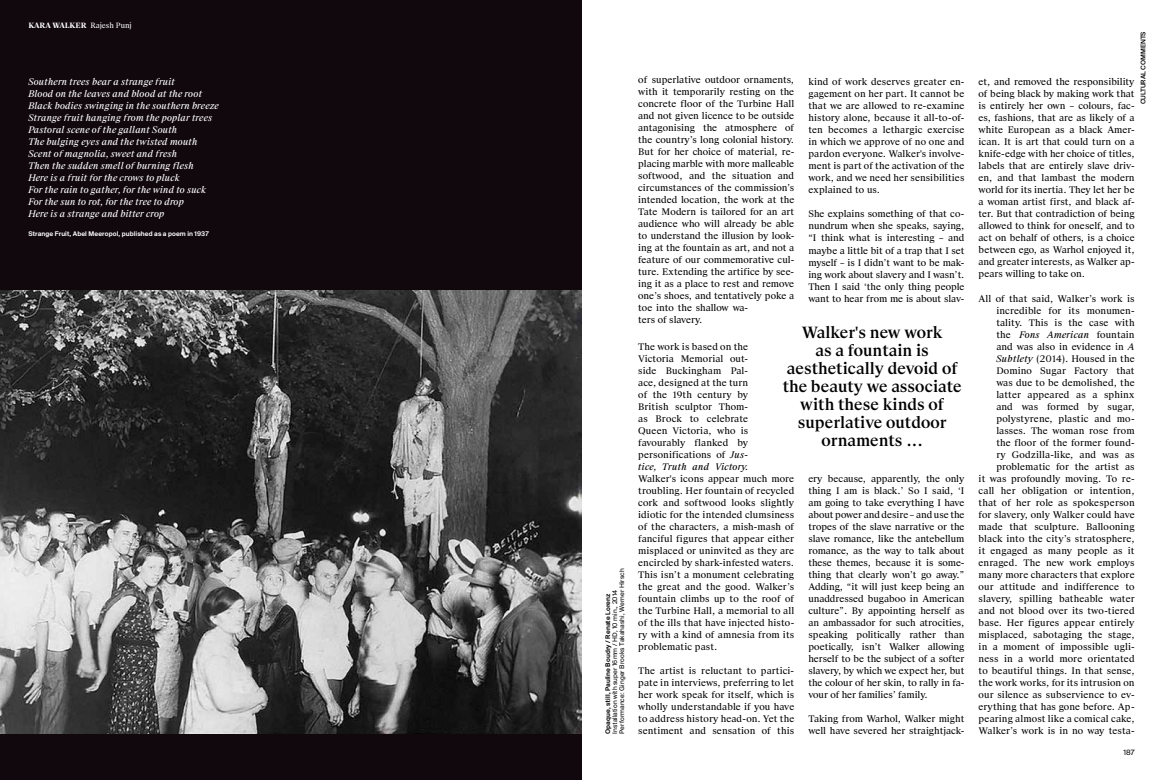
<style>
.page{position:relative;width:1163px;height:780px;background:#fff}
.page>*{position:absolute;margin:0;border:0;box-sizing:border-box;transform-origin:0 0}
.t1{font:500 17px/18px "Suisse BP Serif";color:#000;text-align:center}
.t2{font:10px/12px "Suisse BP Serif";letter-spacing:.01em;color:#000;text-align:justify}
.t3{font:italic 10px/12px "Suisse BP Serif";color:#fff}
.t4{font:700 8px "Suisse BP Serif";color:#fff}
.t5{font:8px "Suisse BP Intl";color:#000}
.t6{font:7px/7px "Suisse BP Intl";letter-spacing:.015em;color:#000}
.t7{font:7px "Suisse BP Intl Antique";letter-spacing:.015em;color:#fff}
.t8{font:7px "Suisse BP Intl Antique";letter-spacing:.015em;color:#000}
.t9{font:500 7px "Suisse BP Intl";color:#000}
.s1{font-weight:400}
.s2{font-style:italic}
</style>
<div class="page">
<div style="left:0;top:0;width:581px;height:780px;background:#11080d"></div>
<img style="left:0;top:290px;width:581px;height:443px">
<p class="t4" style="left:28px;top:21px;width:105px">KARA WALKER <span class="s1">Rajesh Punj</span></p>
<p class="t3" style="left:28px;top:76px;width:192px">Southern trees bear a strange fruit<br>Blood on the leaves and blood at the root Black bodies swinging in the southern breeze Strange fruit hanging from the poplar trees Pastoral scene of the gallant South<br>The bulging eyes and the twisted mouth Scent of magnolia, sweet and fresh<br>Then the sudden smell of burning flesh<br>Here is a fruit for the crows to pluck<br>For the rain to gather, for the wind to suck For the sun to rot, for the tree to drop<br>Here is a strange and bitter crop</p>
<p class="t7" style="left:28px;top:230px;width:182px">Strange Fruit, Abel Meeropol, published as a poem in 1937</p>
<p class="t6" style="left:611px;top:733px;width:167px;rotate:-90deg">Installation with super 16mm / HD, 10 min., 2014<br>Performance: Ginger Brooks Takahashi, Werner Hirsch</p>
<p class="t8" style="left:603px;top:733px;width:142px;rotate:-90deg">Opaque, still, Pauline Boudry / Renate Lorenz</p>
<p class="t2" style="left:638px;top:73px;width:157px;text-align:left">of superlative outdoor ornaments, with it temporarily resting on the concrete floor of the Turbine Hall and not given licence to be outside antagonising the atmosphere of the country’s long colonial history.<br>But for her choice of material, re&shy;placing marble with more malleable softwood, and the situation and circumstances of the commission’s intended location, the work at the Tate Modern is tailored for an art audience who will already be able to understand the illusion by look&shy;ing at the fountain as art, and not a feature of our commemorative cul&shy;ture. Extending the artifice by see&shy;ing it as a place to rest and remove one’s shoes, and tentatively poke a toe into the shallow wa-<br>ters of slavery.</p>
<p class="t2" style="left:638px;top:340px;width:111px">The work is based on the Victoria Memorial out&shy;side Buckingham Pal&shy;ace, designed at the turn of the 19th century by British sculptor Thom&shy;as Brock to celebrate Queen Victoria, who is favourably flanked by personifications of <span class="s2">Jus&shy;tice, Truth and Victory.</span></p>
<p class="t2" style="left:638px;top:472px;width:157px">Walker's icons appear much more troubling. Her fountain of recycled cork and softwood looks slightly idiotic for the intended clumsiness of the characters, a mish-mash of fanciful figures that appear either misplaced or uninvited as they are encircled by shark-infested waters.<br>This isn’t a monument celebrating the great and the good. Walker’s fountain climbs up to the roof of the Turbine Hall, a memorial to all of the ills that have injected histo&shy;ry with a kind of amnesia from its problematic past.</p>
<p class="t2" style="left:638px;top:664px;width:157px">The artist is reluctant to partici&shy;pate in interviews, preferring to let her work speak for itself, which is wholly understandable if you have to address history head-on. Yet the sentiment and sensation of this</p>
<p class="t2" style="left:808px;top:76px;width:157px">kind of work deserves greater en&shy;gagement on her part. It cannot be that we are allowed to re-examine history alone, because it all-to-of&shy;ten becomes a lethargic exercise in which we approve of no one and pardon everyone. Walker's involve&shy;ment is part of the activation of the work, and we need her sensibilities explained to us.</p>
<p class="t2" style="left:808px;top:208px;width:157px">She explains something of that co&shy;nundrum when she speaks, saying, “I think what is interesting – and maybe a little bit of a trap that I set myself – is I didn’t want to be mak&shy;ing work about slavery and I wasn’t.<br>Then I said ‘the only thing people want to hear from me is about slav-</p>
<h1 class="t1" style="left:782px;top:323px;width:180px">Walker's new work<br>as a fountain is aesthetically devoid of the beauty we associate with these kinds of superlative outdoor ornaments ...</h1>
<p class="t2" style="left:808px;top:472px;width:157px">ery because, apparently, the only thing I am is black.’ So I said, ‘I am going to take everything I have about power and desire – and use the tropes of the slave narrative or the slave romance, like the antebellum romance, as the way to talk about these themes, because it is some&shy;thing that clearly won’t go away.” Adding, “it will just keep being an unaddressed bugaboo in American culture”. By appointing herself as an ambassador for such atrocities, speaking politically rather than poetically, isn’t Walker allowing herself to be the subject of a softer slavery, by which we expect her, but the colour of her skin, to rally in fa&shy;vour of her families’ family.</p>
<p class="t2" style="left:808px;top:712px;width:157px">Taking from Warhol, Walker might well have severed her straightjack-</p>
<p class="t9" style="left:1138px;top:104px;width:75px;rotate:-90deg">CULTURAL COMMENTS</p>
<p class="t2" style="left:978px;top:75px;width:157px">et, and removed the responsibility of being black by making work that is entirely her own – colours, fac&shy;es, fashions, that are as likely of a white European as a black Amer&shy;ican. It is art that could turn on a knife-edge with her choice of titles, labels that are entirely slave driv&shy;en, and that lambast the modern world for its inertia. They let her be a woman artist first, and black af&shy;ter. But that contradiction of being allowed to think for oneself, and to act on behalf of others, is a choice between ego, as Warhol enjoyed it, and greater interests, as Walker ap&shy;pears willing to take on.</p>
<p class="t2" style="left:978px;top:292px;width:157px;text-align:right">All of that said, Walker’s work is incredible for its monumen&shy;tality. This is the case with<br>the <span class="s2">Fons American</span> fountain and was also in evidence in <span class="s2">A<br>Subtlety</span> (2014). Housed in the<br>Domino Sugar Factory that was due to be demolished, the latter appeared as a sphinx and was formed by sugar, polystyrene, plastic and mo&shy;lasses. The woman rose from<br>the floor of the former found-<br>ry Godzilla-like, and was as problematic for the artist as<br>it was profoundly moving. To re&shy;call her obligation or intention, that of her role as spokesperson for slavery, only Walker could have made that sculpture. Ballooning black into the city’s stratosphere, it engaged as many people as it enraged. The new work employs many more characters that explore our attitude and indifference to slavery, spilling batheable water and not blood over its two-tiered base. Her figures appear entirely misplaced, sabotaging the stage, in a moment of impossible ugli&shy;ness in a world more orientated to beautiful things. In that sense, the work works, for its intrusion on our silence as subservience to ev&shy;erything that has gone before. Ap&shy;pearing almost like a comical cake,<br>Walker’s work is in no way testa-</p>
<p class="t5" style="left:1123px;top:747px;width:13px">187</p>
</div>
